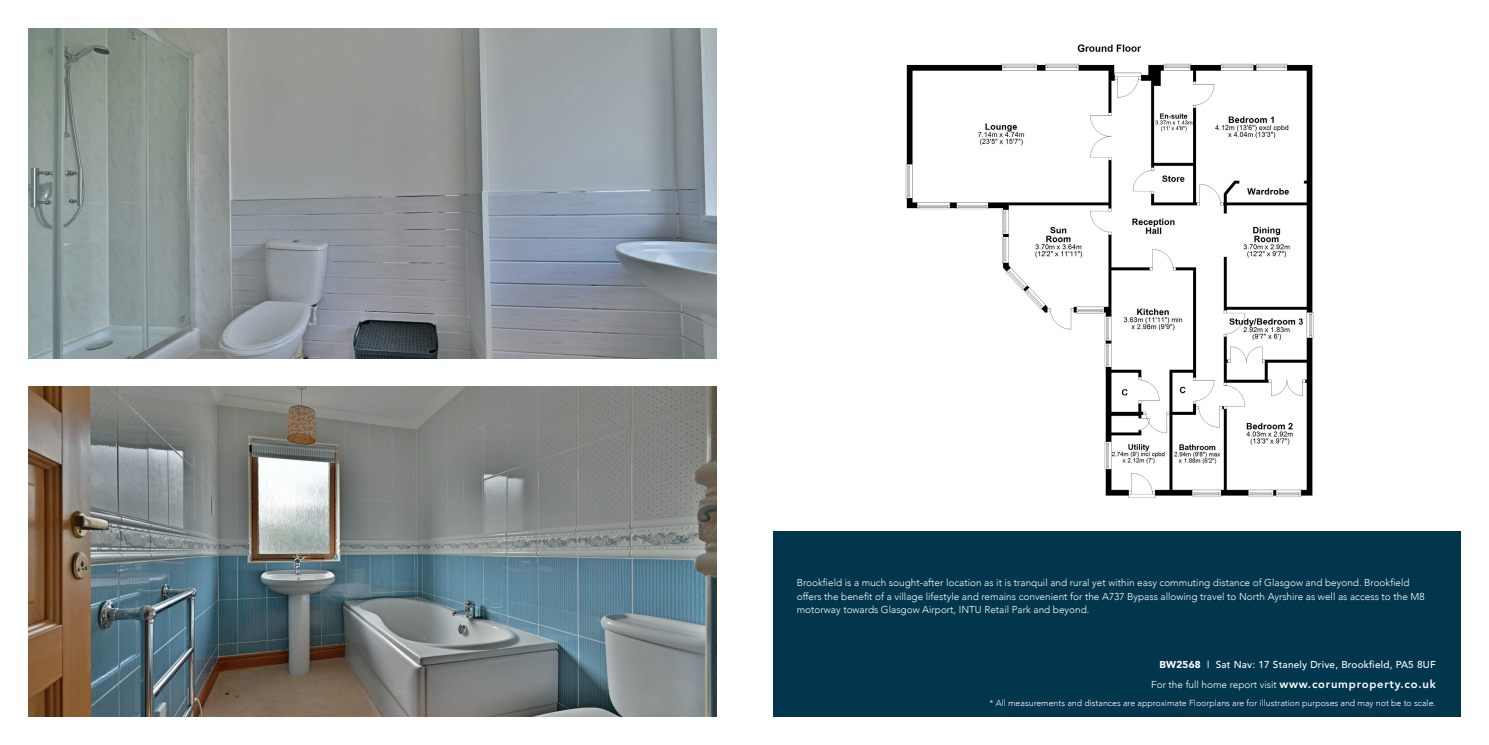
<style>
.page{position:relative;width:1489px;height:745px;background:#fff}
.page>*{position:absolute;margin:0;border:0;box-sizing:border-box;transform-origin:0 0}
.t1{font:300 10px/13.8px "Avenir";color:#fff}
.t2{font:500 10px "Avenir";letter-spacing:.02em;color:#fff}
.t3{font:300 8.75px "Avenir";color:#fff}
.s1{font-weight:900}
.s2{font-weight:800;font-size:11.25px}
</style>
<div class="page">
<img style="left:28px;top:28px;width:688px;height:330px">
<img style="left:28px;top:386px;width:688px;height:330px">
<img style="left:905px;top:44px;width:409px;height:454px">
<div style="left:772px;top:531px;width:688px;height:185px;background:#01364d"></div>
<p class="t1" style="left:796px;top:575px;width:629px">Brookfield is a much sought-after location as it is tranquil and rural yet within easy commuting distance of Glasgow and beyond. Brookfield offers the benefit of a village lifestyle and remains convenient for the A737 Bypass allowing travel to North Ayrshire as well as access to the M8 motorway towards Glasgow Airport, INTU Retail Park and beyond.</p>
<p class="t2" style="left:1159px;top:655px;width:278px"><span class="s1">BW2568</span> | Sat Nav: 17 Stanely Drive, Brookfield, PA5 8UF</p>
<p class="t1" style="left:1151px;top:677px;width:286px">For the full home report visit <span class="s2">www.corumproperty.co.uk</span></p>
<p class="t3" style="left:989px;top:697px;width:448px">* All measurements and distances are approximate Floorplans are for illustration purposes and may not be to scale.</p>
</div>
